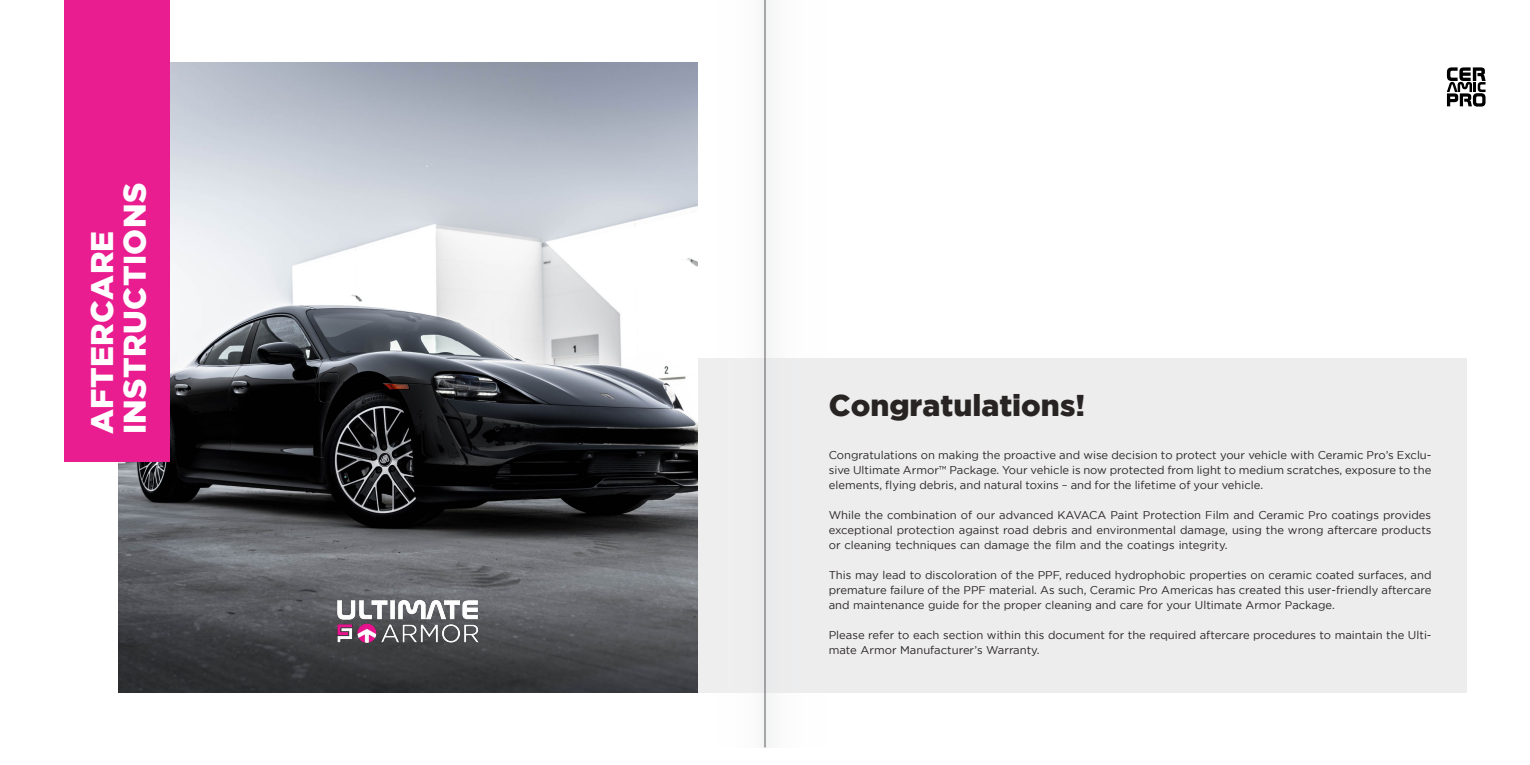
<style>
.page{position:relative;width:1530px;height:765px;background:#fff}
.page>*{position:absolute;margin:0;border:0;box-sizing:border-box;transform-origin:0 0}
.t1{font:900 31.25px/32.5px "Gotham";letter-spacing:.015em;color:#fff}
.t2{font:900 30px "Gotham";color:#292424}
.t3{font:11.25px/15px "Gotham";color:#292424;text-align:justify}
</style>
<div class="page">
<div style="left:611px;top:358px;width:855px;height:335px;background:#ededee"></div>
<img style="left:119px;top:62px;width:579px;height:631px">
<div style="left:64px;top:0;width:106px;height:461px;background:#e91d8f"></div>
<svg style="left:1447px;top:67px;width:39px;height:40px"></svg>
<div style="left:699px;top:0;width:132px;height:747px;background:#f7f7f7"></div>
<hr style="left:765px;top:0;width:1px;height:747px;background:#58595b">
<img style="left:319px;top:580px;width:179px;height:82px">
<h1 class="t1" style="left:85px;top:434px;width:253px;rotate:-90deg">AFTERCARE<br>INSTRUCTIONS</h1>
<h2 class="t2" style="left:829px;top:388px;width:258px">Congratulations!</h2>
<p class="t3" style="left:829px;top:447px;width:604px">Congratulations on making the proactive and wise decision to protect your vehicle with Ceramic Pro’s Exclu&shy;sive Ultimate Armor™ Package. Your vehicle is now protected from light to medium scratches, exposure to the elements, flying debris, and natural toxins – and for the lifetime of your vehicle.</p>
<p class="t3" style="left:829px;top:507px;width:604px">While the combination of our advanced KAVACA Paint Protection Film and Ceramic Pro coatings provides exceptional protection against road debris and environmental damage, using the wrong aftercare products or cleaning techniques can damage the film and the coatings integrity.</p>
<p class="t3" style="left:829px;top:567px;width:604px">This may lead to discoloration of the PPF, reduced hydrophobic properties on ceramic coated surfaces, and premature failure of the PPF material. As such, Ceramic Pro Americas has created this user-friendly aftercare and maintenance guide for the proper cleaning and care for your Ultimate Armor Package.</p>
<p class="t3" style="left:829px;top:627px;width:604px">Please refer to each section within this document for the required aftercare procedures to maintain the Ulti&shy;mate Armor Manufacturer’s Warranty.</p>
</div>
